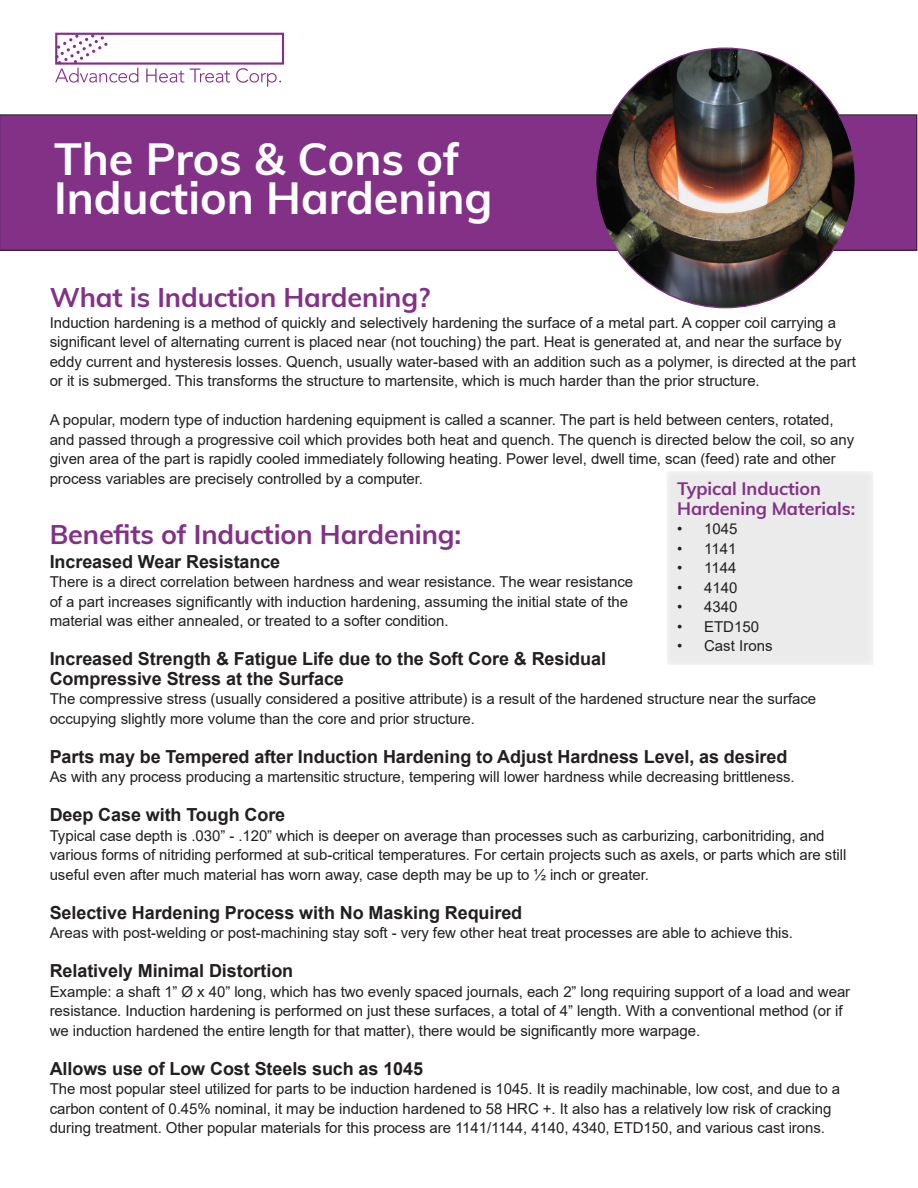
<style>
.page{position:relative;width:918px;height:1188px;background:#fff}
.page>*{position:absolute;margin:0;border:0;box-sizing:border-box;transform-origin:0 0}
.t1{font:700 45px "Muli";color:#fff}
.t2{font:700 27px "Muli";letter-spacing:-.005em;color:#833187}
.t3{font:700 18px "Arial";letter-spacing:-.005em;color:#231f20}
.t4{font:700 18px "Muli";letter-spacing:-.005em;color:#833187}
.t5{font:15px/19.5px "Arial";letter-spacing:-.005em;color:#231f20}
</style>
<div class="page">
<svg style="left:146px;top:69px;width:38px;height:14px"></svg>
<svg style="left:190px;top:69px;width:40px;height:14px"></svg>
<svg style="left:236px;top:68px;width:45px;height:19px"></svg>
<div style="left:55px;top:33px;width:229px;height:32px;border:2px solid #833088"></div>
<svg style="left:55px;top:34px;width:83px;height:49px"></svg>
<div style="left:0;top:115px;width:917px;height:135px;background:#833187"></div>
<div style="left:0;top:114px;width:917px;height:137px;border:1px solid #231f20"></div>
<img style="left:596px;top:48px;width:259px;height:260px">
<div style="left:656px;top:466px;width:219px;height:201px;background:#fff;opacity:.75"></div>
<p class="t1" style="left:54px;top:126px;width:407px">The Pros &amp; Cons of</p>
<p class="t1" style="left:54px;top:165px;width:440px">Induction Hardening</p>
<p class="t2" style="left:50px;top:277px;width:382px">What is Induction Hardening?</p>
<p class="t5" style="left:50px;top:313px;width:808px">Induction hardening is a method of quickly and selectively hardening the surface of a metal part. A copper coil carrying a significant level of alternating current is placed near (not touching) the part. Heat is generated at, and near the surface by eddy current and hysteresis losses. Quench, usually water-based with an addition such as a polymer, is directed at the part or it is submerged. This transforms the structure to martensite, which is much harder than the prior structure.</p>
<p class="t5" style="left:50px;top:410px;width:806px">A popular, modern type of induction hardening equipment is called a scanner. The part is held between centers, rotated, and passed through a progressive coil which provides both heat and quench. The quench is directed below the coil, so any given area of the part is rapidly cooled immediately following heating. Power level, dwell time, scan (feed) rate and other process variables are precisely controlled by a computer.</p>
<p class="t2" style="left:50px;top:514px;width:413px">Benefits of Induction Hardening:</p>
<p class="t3" style="left:50px;top:549px;width:232px">Increased Wear Resistance</p>
<p class="t5" style="left:50px;top:572px;width:585px">There is a direct correlation between hardness and wear resistance. The wear resistance</p>
<p class="t5" style="left:50px;top:592px;width:580px">of a part increases significantly with induction hardening, assuming the initial state of the</p>
<p class="t5" style="left:50px;top:611px;width:400px">material was either annealed, or treated to a softer condition.</p>
<p class="t3" style="left:50px;top:646px;width:558px">Increased Strength &amp; Fatigue Life due to the Soft Core &amp; Residual</p>
<p class="t3" style="left:50px;top:666px;width:296px">Compressive Stress at the Surface</p>
<p class="t5" style="left:50px;top:689px;width:768px">The compressive stress (usually considered a positive attribute) is a result of the hardened structure near the surface occupying slightly more volume than the core and prior structure.</p>
<p class="t3" style="left:50px;top:744px;width:739px">Parts may be Tempered after Induction Hardening to Adjust Hardness Level, as desired</p>
<p class="t5" style="left:50px;top:767px;width:747px">As with any process producing a martensitic structure, tempering will lower hardness while decreasing brittleness.</p>
<p class="t3" style="left:50px;top:802px;width:237px">Deep Case with Tough Core</p>
<p class="t5" style="left:50px;top:826px;width:798px">Typical case depth is .030” - .120” which is deeper on average than processes such as carburizing, carbonitriding, and various forms of nitriding performed at sub-critical temperatures. For certain projects such as axels, or parts which are still useful even after much material has worn away, case depth may be up to ½ inch or greater.</p>
<p class="t3" style="left:50px;top:900px;width:474px">Selective Hardening Process with No Masking Required</p>
<p class="t5" style="left:50px;top:923px;width:745px">Areas with post-welding or post-machining stay soft - very few other heat treat processes are able to achieve this.</p>
<p class="t3" style="left:50px;top:958px;width:245px">Relatively Minimal Distortion</p>
<p class="t5" style="left:50px;top:982px;width:802px">Example: a shaft 1” Ø x 40” long, which has two evenly spaced journals, each 2” long requiring support of a load and wear resistance. Induction hardening is performed on just these surfaces, a total of 4” length. With a conventional method (or if we induction hardened the entire length for that matter), there would be significantly more warpage.</p>
<p class="t3" style="left:50px;top:1056px;width:375px">Allows use of Low Cost Steels such as 1045</p>
<p class="t5" style="left:50px;top:1079px;width:792px">The most popular steel utilized for parts to be induction hardened is 1045. It is readily machinable, low cost, and due to a carbon content of 0.45% nominal, it may be induction hardened to 58 HRC +. It also has a relatively low risk of cracking during treatment. Other popular materials for this process are 1141/1144, 4140, 4340, ETD150, and various cast irons.</p>
<p class="t4" style="left:677px;top:476px;width:145px">Typical Induction</p>
<p class="t4" style="left:677px;top:495px;width:180px">Hardening Materials:</p>
<p class="t5" style="left:677px;top:519px;width:62px">• 1045</p>
<p class="t5" style="left:677px;top:539px;width:61px">• 1141</p>
<p class="t5" style="left:677px;top:558px;width:61px">• 1144</p>
<p class="t5" style="left:677px;top:578px;width:62px">• 4140</p>
<p class="t5" style="left:677px;top:597px;width:62px">• 4340</p>
<p class="t5" style="left:677px;top:617px;width:84px">• ETD150</p>
<p class="t5" style="left:677px;top:636px;width:97px">• Cast Irons</p>
</div>
